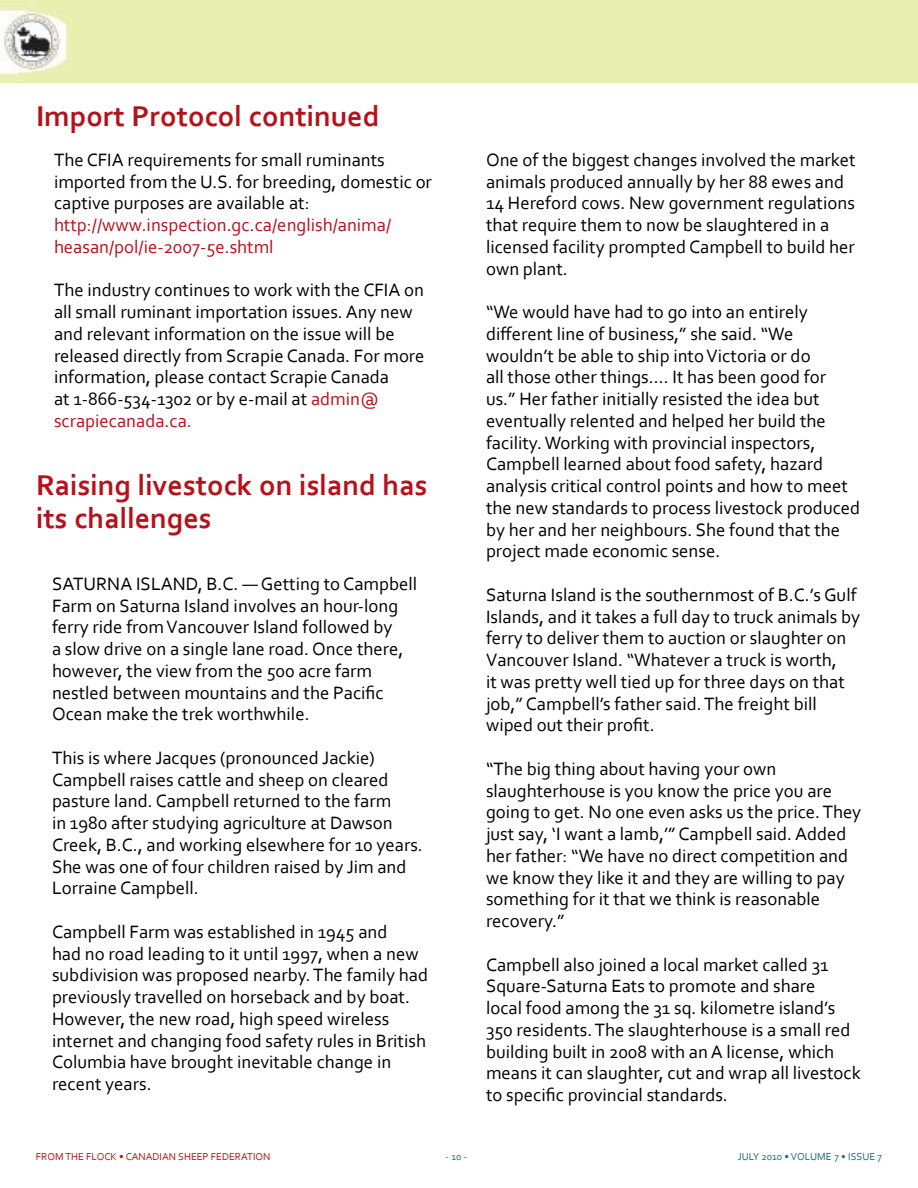
<style>
.page{position:relative;width:918px;height:1188px;background:#fff}
.page>*{position:absolute;margin:0;border:0;box-sizing:border-box;transform-origin:0 0}
.t1{font:700 30px/33px "Corbel";color:#b5121b}
.t2{font:18.75px/21.8px "Corbel";color:#000}
.t3{font:18.75px/21.8px "Corbel";color:#b5121b}
.t4{font:10.5px "Corbel";color:#b5121b}
.t5{font:10.5px "Corbel";color:#1c6882}
.s1{color:#b5121b}
</style>
<div class="page">
<div style="left:0;top:0;width:918px;height:82px;background:#e9efb1"></div>
<h1 class="t1" style="left:36px;top:99px;width:345px">Import Protocol continued</h1>
<p class="t2" style="left:54px;top:148px;width:379px">The CFIA requirements for small ruminants imported from the U.S. for breeding, domestic or captive purposes are available at:</p>
<p class="t3" style="left:54px;top:214px;width:339px">http://www.inspection.gc.ca/english/anima/ heasan/pol/ie-2007-5e.shtml</p>
<p class="t2" style="left:54px;top:279px;width:372px">The industry continues to work with the CFIA on all small ruminant importation issues. Any new and relevant information on the issue will be released directly from Scrapie Canada. For more information, please contact Scrapie Canada<br>at 1-866-534-1302 or by e-mail at <span class="s1">admin@ scrapiecanada.ca.</span></p>
<h1 class="t1" style="left:36px;top:468px;width:393px">Raising livestock on island has its challenges</h1>
<p class="t2" style="left:52px;top:572px;width:367px">SATURNA ISLAND, B.C. — Getting to Campbell Farm on Saturna Island involves an hour-long ferry ride from Vancouver Island followed by<br>a slow drive on a single lane road. Once there, however, the view from the 500 acre farm nestled between mountains and the Pacific Ocean make the trek worthwhile.</p>
<p class="t2" style="left:52px;top:746px;width:372px">This is where Jacques (pronounced Jackie)<br>Campbell raises cattle and sheep on cleared pasture land. Campbell returned to the farm<br>in 1980 after studying agriculture at Dawson Creek, B.C., and working elsewhere for 10 years.<br>She was one of four children raised by Jim and Lorraine Campbell.</p>
<p class="t2" style="left:52px;top:920px;width:378px">Campbell Farm was established in 1945 and<br>had no road leading to it until 1997, when a new subdivision was proposed nearby. The family had previously travelled on horseback and by boat.<br>However, the new road, high speed wireless internet and changing food safety rules in British Columbia have brought inevitable change in recent years.</p>
<p class="t2" style="left:486px;top:148px;width:371px">One of the biggest changes involved the market animals produced annually by her 88 ewes and 14 Hereford cows. New government regulations that require them to now be slaughtered in a licensed facility prompted Campbell to build her own plant.</p>
<p class="t2" style="left:486px;top:301px;width:376px">“We would have had to go into an entirely different line of business,” she said. “We wouldn’t be able to ship into Victoria or do<br>all those other things.… It has been good for us.” Her father initially resisted the idea but eventually relented and helped her build the facility. Working with provincial inspectors, Campbell learned about food safety, hazard analysis critical control points and how to meet the new standards to process livestock produced by her and her neighbours. She found that the project made economic sense.</p>
<p class="t2" style="left:486px;top:583px;width:376px">Saturna Island is the southernmost of B.C.’s Gulf Islands, and it takes a full day to truck animals by ferry to deliver them to auction or slaughter on Vancouver Island. “Whatever a truck is worth,<br>it was pretty well tied up for three days on that job,” Campbell’s father said. The freight bill wiped out their profit.</p>
<p class="t2" style="left:486px;top:757px;width:377px">“The big thing about having your own slaughterhouse is you know the price you are going to get. No one even asks us the price. They just say, ‘I want a lamb,’” Campbell said. Added her father: “We have no direct competition and we know they like it and they are willing to pay something for it that we think is reasonable recovery.”</p>
<p class="t2" style="left:486px;top:953px;width:376px">Campbell also joined a local market called 31<br>Square-Saturna Eats to promote and share<br>local food among the 31 sq. kilometre island’s 350 residents. The slaughterhouse is a small red building built in 2008 with an A license, which means it can slaughter, cut and wrap all livestock to specific provincial standards.</p>
<p class="t4" style="left:36px;top:1150px;width:236px">FROM THE FLOCK • CANADIAN SHEEP FEDERATION</p>
<p class="t5" style="left:446px;top:1150px;width:23px">- 10 -</p>
<p class="t5" style="left:738px;top:1150px;width:146px">JULY 2010 • VOLUME 7 • ISSUE 7</p>
</div>
